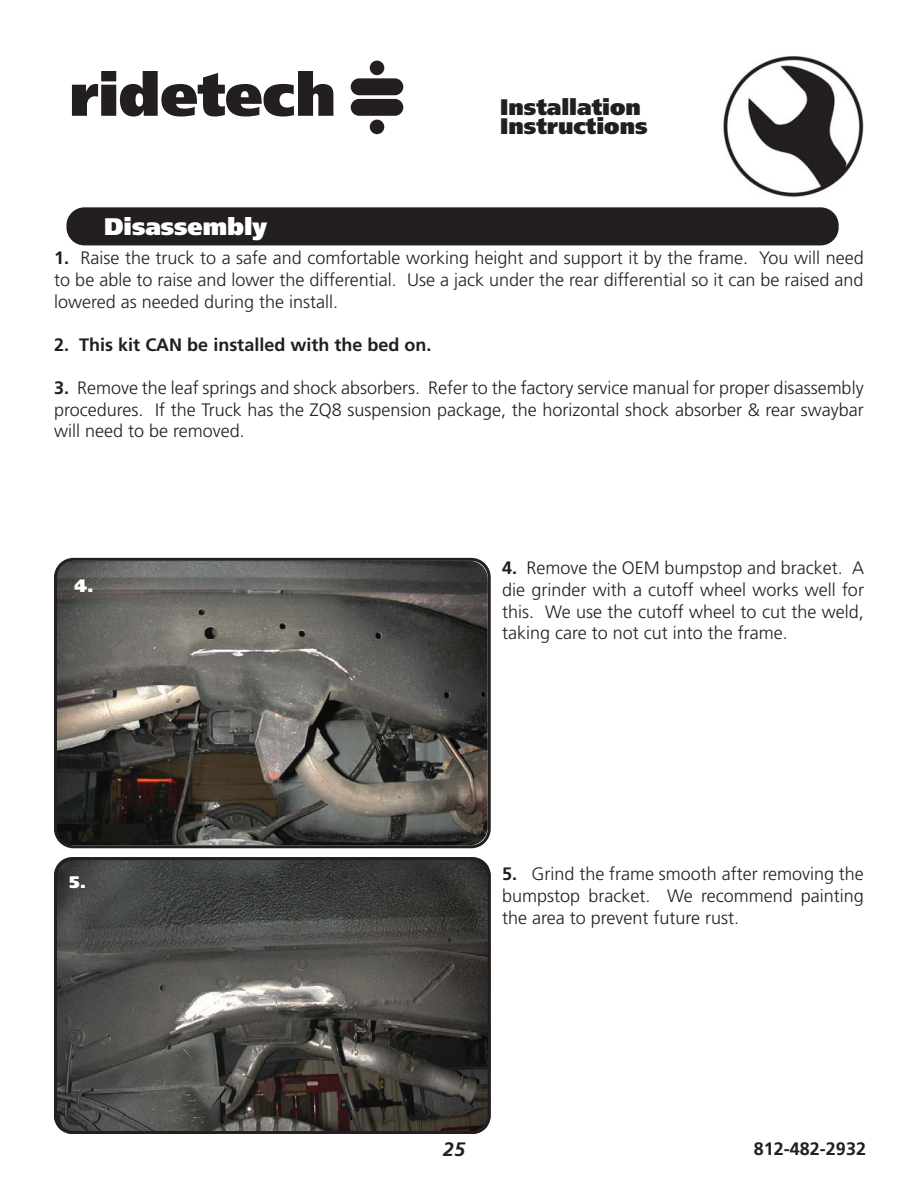
<style>
.page{position:relative;width:918px;height:1188px;background:#fff}
.page>*{position:absolute;margin:0;border:0;box-sizing:border-box;transform-origin:0 0}
.t1{font:900 24px "Frutiger";color:#fff}
.t2{font:900 22.5px/19.5px "Frutiger LT Pro";color:#231f20}
.t3{font:italic 700 19.5px "Frutiger LT Pro";color:#231f20}
.t4{font:300 18px/21.6px "Frutiger";color:#231f20;text-align:justify}
.t5{font:700 18px "Frutiger";color:#231f20}
.t6{font:700 18px "Frutiger LT Pro";color:#231f20}
.t7{font:900 18px "Frutiger";color:#fff}
.t8{font:900 16.8px "Frutiger";color:#fff;scale:1.07 1}
.s1{font-weight:700}
</style>
<div class="page">
<img style="left:723px;top:56px;width:136px;height:141px">
<svg style="left:72px;top:71px;width:261px;height:46px"></svg>
<div style="left:351px;top:78px;width:52px;height:17px;background:#231f20;border-radius:8px"></div>
<div style="left:351px;top:99px;width:52px;height:17px;background:#231f20;border-radius:8px"></div>
<div style="left:370px;top:61px;width:14px;height:14px;background:#231f20;border-radius:50%"></div>
<div style="left:370px;top:120px;width:14px;height:14px;background:#231f20;border-radius:50%"></div>
<img style="left:54px;top:857px;width:437px;height:277px;border-radius:18px">
<img style="left:54px;top:561px;width:434px;height:284px;border-radius:18px">
<div style="left:66px;top:207px;width:773px;height:38px;background:#231f20;border-radius:18px"></div>
<div style="left:54px;top:558px;width:437px;height:290px;border:3px solid #231f20;border-radius:18px"></div>
<div style="left:54px;top:857px;width:437px;height:277px;border:3px solid #231f20;border-radius:18px"></div>
<p class="t2" style="left:500px;top:98px;width:149px">Installation<br>Instructions</p>
<h1 class="t1" style="left:104px;top:217px;width:165px">Disassembly</h1>
<p class="t4" style="left:54px;top:249px;width:811px"><span class="s1">1.</span> Raise the truck to a safe and comfortable working height and support it by the frame. You will need to be able to raise and lower the differential. Use a jack under the rear differential so it can be raised and lowered as needed during the install.</p>
<p class="t5" style="left:54px;top:337px;width:379px">2. This kit CAN be installed with the bed on.</p>
<p class="t4" style="left:54px;top:378px;width:811px"><span class="s1">3.</span> Remove the leaf springs and shock absorbers. Refer to the factory service manual for proper disassembly procedures. If the Truck has the ZQ8 suspension package, the horizontal shock absorber &amp; rear swaybar will need to be removed.</p>
<p class="t7" style="left:74px;top:579px;width:21px">4.</p>
<p class="t8" style="left:69px;top:875px;width:18px">5.</p>
<p class="t4" style="left:502px;top:559px;width:363px"><span class="s1">4.</span> Remove the OEM bumpstop and bracket. A die grinder with a cutoff wheel works well for this. We use the cutoff wheel to cut the weld, taking care to not cut into the frame.</p>
<p class="t4" style="left:502px;top:865px;width:363px"><span class="s1">5.</span> Grind the frame smooth after removing the bumpstop bracket. We recommend painting the area to prevent future rust.</p>
<p class="t3" style="left:443px;top:1138px;width:23px">25</p>
<p class="t6" style="left:754px;top:1141px;width:114px">812-482-2932</p>
</div>
